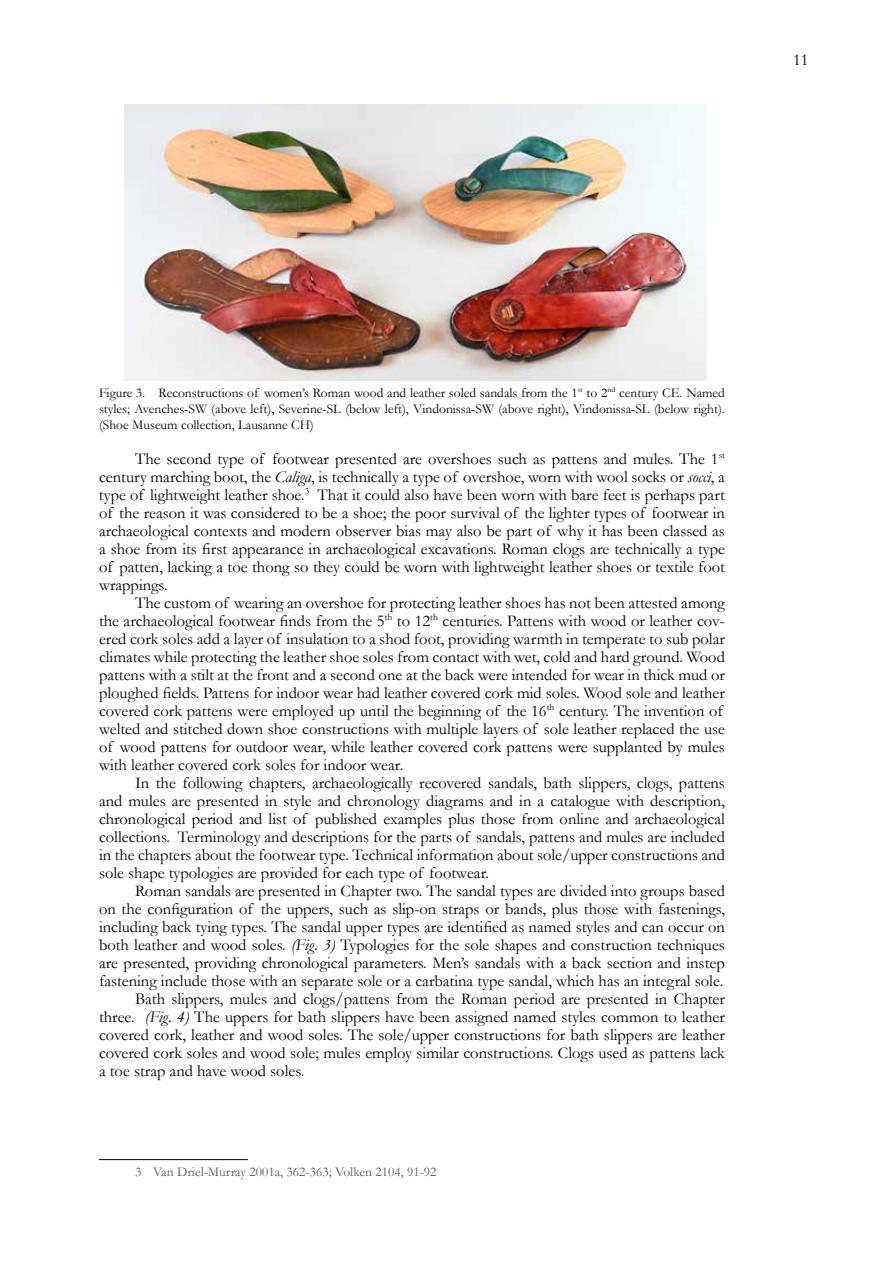
<style>
.page{position:relative;width:893px;height:1263px;background:#fff}
.page>*{position:absolute;margin:0;border:0;box-sizing:border-box;transform-origin:0 0}
.t1{font:16.5px/18px "Garamond";color:#000;text-align:justify}
.t2{font:13.5px/16.2px "Garamond";color:#000;text-align:justify}
.t3{font:13.5px "Garamond";color:#575756}
.s1{font-style:italic}
</style>
<div class="page">
<hr style="left:99px;top:1159px;width:149px;height:1px;background:#000">
<img style="left:125px;top:104px;width:581px;height:276px">
<p class="t1" style="left:793px;top:50px;width:17px">11</p>
<p class="t2" style="left:99px;top:384px;width:627px">Figure 3. Reconstructions of women’s Roman wood and leather soled sandals from the 1<sup>st</sup> to 2<sup>nd</sup> century CE. Named styles; Avenches-SW (above left), Severine-SL (below left), Vindonissa-SW (above right), Vindonissa-SL (below right). (Shoe Museum collection, Lausanne CH)</p>
<p class="t1" style="left:99px;top:449px;width:627px;text-indent:36px">The second type of footwear presented are overshoes such as pattens and mules. The 1<sup>st </sup>century marching boot, the <span class="s1">Caliga</span>, is technically a type of overshoe, worn with wool socks or <span class="s1">socci</span>, a type of lightweight leather shoe.<sup>3</sup> That it could also have been worn with bare feet is perhaps part of the reason it was considered to be a shoe; the poor survival of the lighter types of footwear in archaeological contexts and modern observer bias may also be part of why it has been classed as a shoe from its first appearance in archaeological excavations. Roman clogs are technically a type of patten, lacking a toe thong so they could be worn with lightweight leather shoes or textile foot wrappings.</p>
<p class="t1" style="left:99px;top:593px;width:627px;text-align:left;text-indent:36px">The custom of wearing an overshoe for protecting leather shoes has not been attested among the archaeological footwear finds from the 5<sup>th</sup> to 12<sup>th</sup> centuries. Pattens with wood or leather cov&shy;ered cork soles add a layer of insulation to a shod foot, providing warmth in temperate to sub polar climates while protecting the leather shoe soles from contact with wet, cold and hard ground. Wood pattens with a stilt at the front and a second one at the back were intended for wear in thick mud or ploughed fields. Pattens for indoor wear had leather covered cork mid soles. Wood sole and leather covered cork pattens were employed up until the beginning of the 16<sup>th</sup> century. The invention of welted and stitched down shoe constructions with multiple layers of sole leather replaced the use of wood pattens for outdoor wear, while leather covered cork pattens were supplanted by mules with leather covered cork soles for indoor wear.</p>
<p class="t1" style="left:99px;top:773px;width:627px;text-indent:36px">In the following chapters, archaeologically recovered sandals, bath slippers, clogs, pattens and mules are presented in style and chronology diagrams and in a catalogue with description, chronological period and list of published examples plus those from online and archaeological collections. Terminology and descriptions for the parts of sandals, pattens and mules are included in the chapters about the footwear type. Technical information about sole/upper constructions and sole shape typologies are provided for each type of footwear.</p>
<p class="t1" style="left:135px;top:881px;width:591px">Roman sandals are presented in Chapter two. The sandal types are divided into groups based</p>
<p class="t1" style="left:99px;top:899px;width:627px">on the configuration of the uppers, such as slip-on straps or bands, plus those with fastenings,</p>
<p class="t1" style="left:99px;top:917px;width:627px">including back tying types. The sandal upper types are identified as named styles and can occur on</p>
<p class="t1" style="left:99px;top:935px;width:627px">both leather and wood soles. <span class="s1">(Fig. 3)</span> Typologies for the sole shapes and construction techniques</p>
<p class="t1" style="left:99px;top:953px;width:627px">are presented, providing chronological parameters. Men’s sandals with a back section and instep</p>
<p class="t1" style="left:99px;top:971px;width:626px">fastening include those with an separate sole or a carbatina type sandal, which has an integral sole.</p>
<p class="t1" style="left:135px;top:989px;width:591px">Bath slippers, mules and clogs/pattens from the Roman period are presented in Chapter</p>
<p class="t1" style="left:99px;top:1007px;width:627px">three. <span class="s1">(Fig. 4)</span> The uppers for bath slippers have been assigned named styles common to leather</p>
<p class="t1" style="left:99px;top:1025px;width:627px">covered cork, leather and wood soles. The sole/upper constructions for bath slippers are leather</p>
<p class="t1" style="left:99px;top:1043px;width:627px">covered cork soles and wood sole; mules employ similar constructions. Clogs used as pattens lack</p>
<p class="t1" style="left:99px;top:1061px;width:207px">a toe strap and have wood soles.</p>
<p class="t3" style="left:135px;top:1162px;width:303px">3 Van Driel-Murray 2001a, 362-363; Volken 2104, 91-92</p>
</div>
